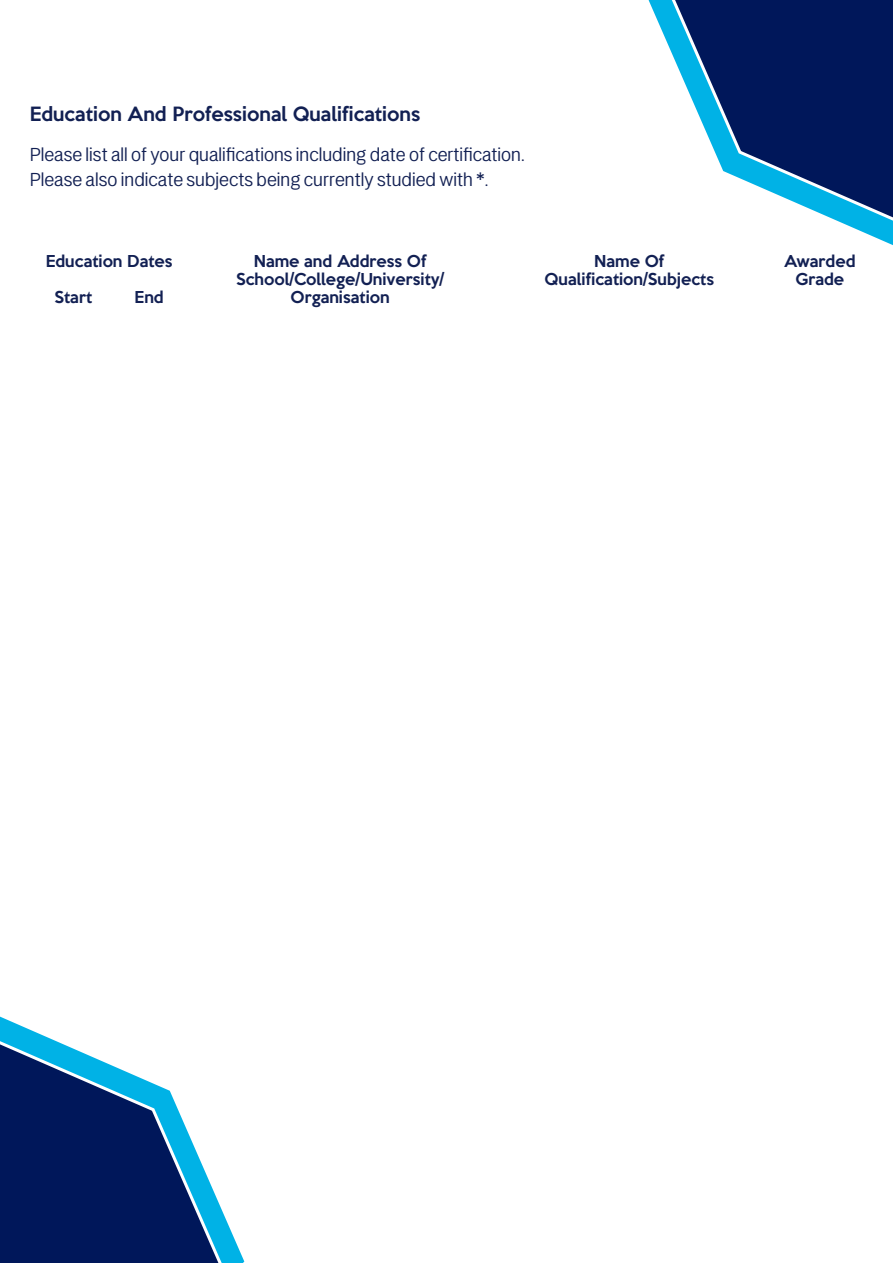
<style>
.page{position:relative;width:893px;height:1263px;background:#fff}
.page>*{position:absolute;margin:0;border:0;box-sizing:border-box;transform-origin:0 0}
.t1{font:21px/25.2px "LT Amber";color:#122053}
.t2{font:500 18px "Keep Calm";color:#122053}
.t3{font:500 15px/18px "Keep Calm";color:#122053;text-align:center}
</style>
<div class="page">
<svg style="left:0;top:1016px;width:244px;height:247px"></svg>
<svg style="left:0;top:1031px;width:231px;height:232px"></svg>
<svg style="left:649px;top:0;width:244px;height:245px"></svg>
<svg style="left:662px;top:0;width:231px;height:230px"></svg>
<p class="t2" style="left:30px;top:98px;width:392px">Education And Professional Qualifications</p>
<h1 class="t1" style="left:30px;top:142px;width:496px">Please list all of your qualifications including date of certification.<br>Please also indicate subjects being currently studied with *.</h1>
<p class="t3" style="left:46px;top:251px;width:128px">Education Dates</p>
<p class="t3" style="left:55px;top:287px;width:39px">Start</p>
<p class="t3" style="left:135px;top:287px;width:31px">End</p>
<p class="t3" style="left:236px;top:251px;width:210px">Name and Address Of<br>School/College/University/<br>Organisation</p>
<p class="t3" style="left:545px;top:251px;width:171px">Name Of<br>Qualification/Subjects</p>
<p class="t3" style="left:784px;top:251px;width:73px">Awarded<br>Grade</p>
</div>
